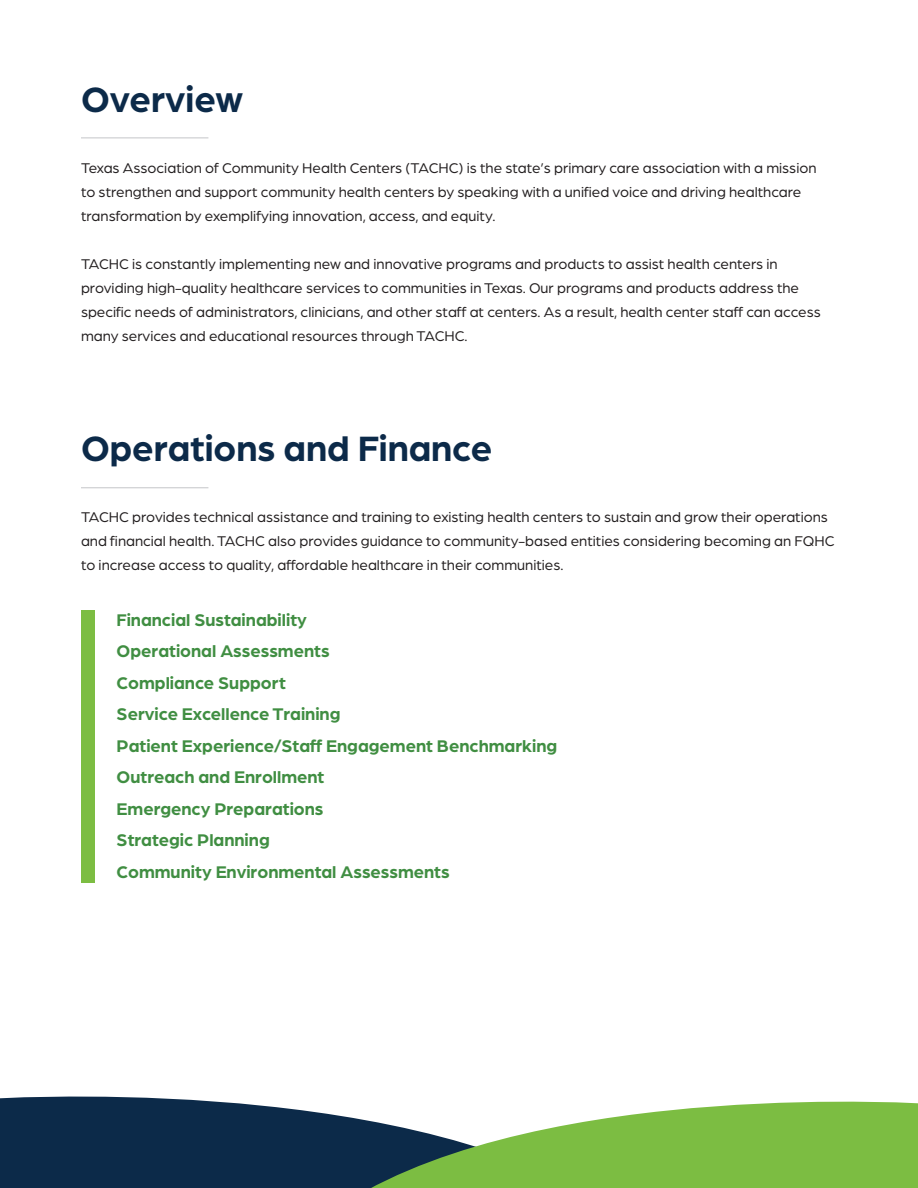
<style>
.page{position:relative;width:918px;height:1188px;background:#fff}
.page>*{position:absolute;margin:0;border:0;box-sizing:border-box;transform-origin:0 0}
.t1{font:700 37.5px "Arboria";color:#0c2a49}
.t2{font:700 18px "Arboria";color:#408e42}
.t3{font:15px/24px "Arboria";color:#231f20}
</style>
<div class="page">
<div style="left:0;top:1096px;width:347px;height:92px;background:#0c2a49"></div>
<svg style="left:347px;top:1101px;width:571px;height:87px;fill:#7cbd42"></svg>
<hr style="left:81px;top:137px;width:127px;height:1px;background:#d1d2d4">
<hr style="left:81px;top:487px;width:127px;height:1px;background:#d1d2d4">
<div style="left:81px;top:610px;width:14px;height:272px;background:#7cbd42"></div>
<p class="t1" style="left:81px;top:74px;width:164px">Overview</p>
<p class="t3" style="left:81px;top:156px;width:737px">Texas Association of Community Health Centers (TACHC) is the state’s primary care association with a mission to strengthen and support community health centers by speaking with a unified voice and driving healthcare transformation by exemplifying innovation, access, and equity.</p>
<p class="t3" style="left:81px;top:252px;width:741px">TACHC is constantly implementing new and innovative programs and products to assist health centers in providing high-quality healthcare services to communities in Texas. Our programs and products address the specific needs of administrators, clinicians, and other staff at centers. As a result, health center staff can access many services and educational resources through TACHC.</p>
<p class="t1" style="left:81px;top:422px;width:413px">Operations and Finance</p>
<p class="t3" style="left:81px;top:505px;width:755px">TACHC provides technical assistance and training to existing health centers to sustain and grow their operations and financial health. TACHC also provides guidance to community-based entities considering becoming an FQHC to increase access to quality, affordable healthcare in their communities.</p>
<p class="t2" style="left:117px;top:607px;width:192px">Financial Sustainability</p>
<p class="t2" style="left:117px;top:639px;width:214px">Operational Assessments</p>
<p class="t2" style="left:117px;top:670px;width:171px">Compliance Support</p>
<p class="t2" style="left:117px;top:702px;width:225px">Service Excellence Training</p>
<p class="t2" style="left:117px;top:733px;width:442px">Patient Experience/Staff Engagement Benchmarking</p>
<p class="t2" style="left:117px;top:765px;width:209px">Outreach and Enrollment</p>
<p class="t2" style="left:117px;top:796px;width:208px">Emergency Preparations</p>
<p class="t2" style="left:117px;top:828px;width:155px">Strategic Planning</p>
<p class="t2" style="left:117px;top:859px;width:335px">Community Environmental Assessments</p>
</div>
